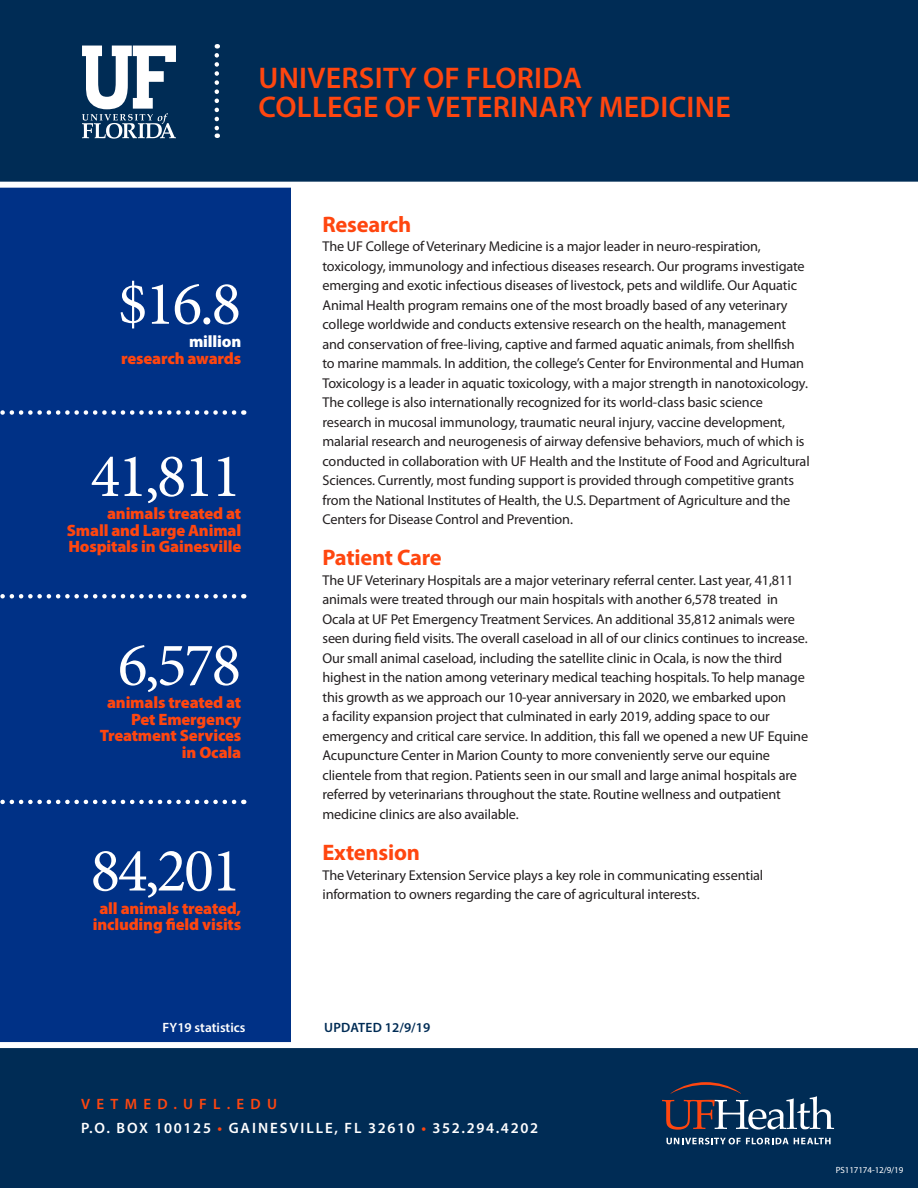
<style>
.page{position:relative;width:918px;height:1188px;background:#fff}
.page>*{position:absolute;margin:0;border:0;box-sizing:border-box;transform-origin:0 0}
.Myriad_Pro_Text_with{font:62.1px "Minion Pro";letter-spacing:-.04em;color:#fff}
.Service_line{font:600 30px/28.5px "Myriad Pro";letter-spacing:.01em;color:#ff460f}
.Sidebar_header{font:700 22.5px "Myriad Pro";letter-spacing:-.01em;color:#ff460f}
.Myriad_Pro_Text_with-2{font:900 16.5px/16.5px "Myriad Pro";letter-spacing:-.01em;color:#ff460f;text-align:center}
.Myriad_Pro_Text_with-3{font:900 16.5px "Myriad Pro";letter-spacing:-.01em;color:#fff}
.Footer{font:600 15px "Myriad Pro";letter-spacing:.11em;color:#fff}
.Footer-2{font:600 15px "Myriad Pro";letter-spacing:.42em;color:#ff460f}
.Myriad_Pro_Text_with-4{font:14.25px/19.5px "Myriad Pro";letter-spacing:-.01em;color:#231f20}
.Footer-3{font:600 13.5px "Myriad Pro";letter-spacing:.01em;color:#002c55}
.Footer-4{font:600 13.5px "Myriad Pro";color:#fff}
.Bulleted_list{font:9px "Myriad Pro";letter-spacing:-.01em;color:#fff}
.s1{color:#ff460f}
</style>
<div class="page">
<div style="left:0;top:174px;width:291px;height:874px;background:#003186"></div>
<div style="left:0;top:1045px;width:918px;height:143px;background:#002c55"></div>
<div style="left:0;top:1042px;width:918px;height:6px;background:#fff"></div>
<div style="left:0;top:0;width:918px;height:185px;background:#002c55"></div>
<div style="left:0;top:182px;width:918px;height:6px;background:#fff"></div>
<svg style="left:82px;top:46px;width:94px;height:93px"></svg>
<svg style="left:215px;top:55px;width:4px;height:83px"></svg>
<svg style="left:662px;top:1082px;width:172px;height:48px"></svg>
<svg style="left:667px;top:1138px;width:164px;height:7px"></svg>
<svg style="left:0;top:410px;width:234px;height:5px"></svg>
<svg style="left:0;top:800px;width:234px;height:4px"></svg>
<svg style="left:0;top:594px;width:234px;height:5px"></svg>
<p class="Service_line" style="left:258px;top:63px;width:474px">UNIVERSITY OF FLORIDA<br>COLLEGE OF VETERINARY MEDICINE</p>
<p class="Myriad_Pro_Text_with" style="left:118px;top:262px;width:125px">$16.8</p>
<p class="Myriad_Pro_Text_with-3" style="left:189px;top:332px;width:54px">million</p>
<p class="Myriad_Pro_Text_with-2" style="left:121px;top:350px;width:122px">research awards</p>
<p class="Myriad_Pro_Text_with" style="left:90px;top:435px;width:152px">41,811</p>
<p class="Myriad_Pro_Text_with-2" style="left:67px;top:506px;width:176px;text-align:justify;text-indent:40px">animals treated at Small and Large Animal Hospitals in Gainesville</p>
<p class="Myriad_Pro_Text_with" style="left:118px;top:623px;width:125px">6,578</p>
<p class="Myriad_Pro_Text_with-2" style="left:100px;top:694px;width:143px;text-align:right">animals treated at<br>Pet Emergency<br>Treatment Services in Ocala</p>
<p class="Myriad_Pro_Text_with" style="left:90px;top:829px;width:152px">84,201</p>
<p class="Myriad_Pro_Text_with-2" style="left:93px;top:900px;width:150px">all animals treated, including field visits</p>
<p class="Sidebar_header" style="left:322px;top:210px;width:90px">Research</p>
<p class="Myriad_Pro_Text_with-4" style="left:322px;top:237px;width:489px">The UF College of Veterinary Medicine is a major leader in neuro-respiration, toxicology, immunology and infectious diseases research. Our programs investigate emerging and exotic infectious diseases of livestock, pets and wildlife. Our Aquatic Animal Health program remains one of the most broadly based of any veterinary college worldwide and conducts extensive research on the health, management and conservation of free-living, captive and farmed aquatic animals, from shellfish to marine mammals. In addition, the college’s Center for Environmental and Human Toxicology is a leader in aquatic toxicology, with a major strength in nanotoxicology.<br>The college is also internationally recognized for its world-class basic science research in mucosal immunology, traumatic neural injury, vaccine development, malarial research and neurogenesis of airway defensive behaviors, much of which is conducted in collaboration with UF Health and the Institute of Food and Agricultural Sciences. Currently, most funding support is provided through competitive grants from the National Institutes of Health, the U.S. Department of Agriculture and the Centers for Disease Control and Prevention.</p>
<p class="Sidebar_header" style="left:322px;top:543px;width:121px">Patient Care</p>
<p class="Myriad_Pro_Text_with-4" style="left:322px;top:571px;width:487px">The UF Veterinary Hospitals are a major veterinary referral center. Last year, 41,811 animals were treated through our main hospitals with another 6,578 treated in Ocala at UF Pet Emergency Treatment Services. An additional 35,812 animals were seen during field visits. The overall caseload in all of our clinics continues to increase.<br>Our small animal caseload, including the satellite clinic in Ocala, is now the third highest in the nation among veterinary medical teaching hospitals. To help manage this growth as we approach our 10-year anniversary in 2020, we embarked upon<br>a facility expansion project that culminated in early 2019, adding space to our emergency and critical care service. In addition, this fall we opened a new UF Equine Acupuncture Center in Marion County to more conveniently serve our equine clientele from that region. Patients seen in our small and large animal hospitals are referred by veterinarians throughout the state. Routine wellness and outpatient medicine clinics are also available.</p>
<p class="Sidebar_header" style="left:322px;top:838px;width:99px">Extension</p>
<p class="Myriad_Pro_Text_with-4" style="left:322px;top:865px;width:442px">The Veterinary Extension Service plays a key role in communicating essential information to owners regarding the care of agricultural interests.</p>
<p class="Footer-4" style="left:162px;top:1019px;width:85px">FY19 statistics</p>
<p class="Footer-3" style="left:324px;top:1019px;width:108px">UPDATED 12/9/19</p>
<p class="Footer-2" style="left:81px;top:1094px;width:197px">VETMED.UFL.EDU</p>
<p class="Footer" style="left:81px;top:1119px;width:458px">P.O. BOX 100125 <span class="s1">•</span> GAINESVILLE, FL 32610 <span class="s1">•</span> 352.294.4202</p>
<p class="Bulleted_list" style="left:836px;top:1165px;width:69px">PS117174-12/9/19</p>
</div>
